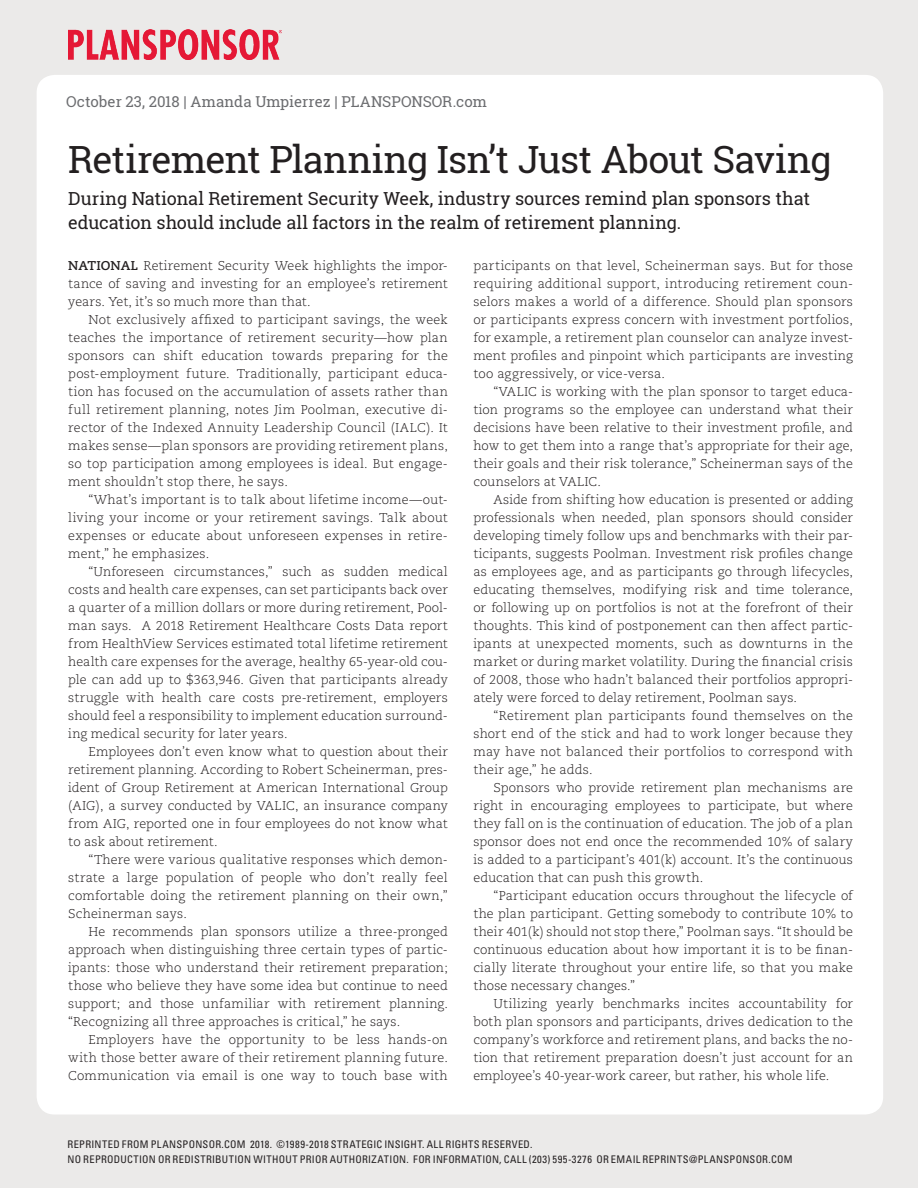
<style>
.page{position:relative;width:918px;height:1188px;background:#fff}
.page>*{position:absolute;margin:0;border:0;box-sizing:border-box;transform-origin:0 0}
.body_PMN_Caecilia{font:37.5px "Roboto Slab";letter-spacing:-.02em;color:#231f20}
.body_PMN_Caecilia-2{font:18px/24px "Roboto Slab";letter-spacing:-.005em;color:#231f20}
.body_PMN_Caecilia-3{font:15px "Roboto Slab";color:#6c6d70}
.body_PMN_Caecilia-4{font:300 12.75px/18px "Caecilia";letter-spacing:.01em;color:#231f20;text-align:justify}
.location{font:condensed 10.5px "Univers LT Std";letter-spacing:.03em;color:#231f20}
.s1{font-weight:700}
</style>
<div class="page">
<div style="left:1px;top:1px;width:917px;height:1187px;background:#ebeae9"></div>
<div style="left:37px;top:75px;width:846px;height:1040px;background:#fff;border-radius:18px"></div>
<img style="left:69px;top:30px;width:212px;height:29px">
<p class="body_PMN_Caecilia-3" style="left:66px;top:91px;width:422px">October 23, 2018 | Amanda Umpierrez | PLANSPONSOR.com</p>
<p class="body_PMN_Caecilia" style="left:68px;top:134px;width:765px">Retirement Planning Isn’t Just About Saving</p>
<p class="body_PMN_Caecilia-2" style="left:68px;top:186px;width:743px">During National Retirement Security Week, industry sources remind plan sponsors that education should include all factors in the realm of retirement planning.</p>
<p class="body_PMN_Caecilia-4" style="left:68px;top:257px;width:381px"><span class="s1">NATIONAL</span> Retirement Security Week highlights the impor&shy;tance of saving and investing for an employee’s retirement years. Yet, it’s so much more than that.</p>
<p class="body_PMN_Caecilia-4" style="left:68px;top:311px;width:381px;text-indent:20px">Not exclusively affixed to participant savings, the week teaches the importance of retirement security—how plan sponsors can shift education towards preparing for the post-employment future. Traditionally, participant educa&shy;tion has focused on the accumulation of assets rather than full retirement planning, notes Jim Poolman, executive di&shy;rector of the Indexed Annuity Leadership Council (IALC). It makes sense—plan sponsors are providing retirement plans, so top participation among employees is ideal. But engage&shy;ment shouldn’t stop there, he says.</p>
<p class="body_PMN_Caecilia-4" style="left:68px;top:491px;width:381px;text-indent:20px">“What’s important is to talk about lifetime income—out&shy;living your income or your retirement savings. Talk about expenses or educate about unforeseen expenses in retire&shy;ment,” he emphasizes.</p>
<p class="body_PMN_Caecilia-4" style="left:68px;top:563px;width:381px;text-indent:20px">“Unforeseen circumstances,” such as sudden medical costs and health care expenses, can set participants back over a quarter of a million dollars or more during retirement, Pool&shy;man says. A 2018 Retirement Healthcare Costs Data report from HealthView Services estimated total lifetime retirement health care expenses for the average, healthy 65-year-old cou&shy;ple can add up to $363,946. Given that participants already struggle with health care costs pre-retirement, employers should feel a responsibility to implement education surround&shy;ing medical security for later years.</p>
<p class="body_PMN_Caecilia-4" style="left:68px;top:743px;width:381px;text-indent:20px">Employees don’t even know what to question about their retirement planning. According to Robert Scheinerman, pres&shy;ident of Group Retirement at American International Group (AIG), a survey conducted by VALIC, an insurance company from AIG, reported one in four employees do not know what to ask about retirement.</p>
<p class="body_PMN_Caecilia-4" style="left:68px;top:851px;width:381px;text-indent:20px">“There were various qualitative responses which demon&shy;strate a large population of people who don’t really feel comfortable doing the retirement planning on their own,” Scheinerman says.</p>
<p class="body_PMN_Caecilia-4" style="left:68px;top:923px;width:381px;text-indent:20px">He recommends plan sponsors utilize a three-pronged approach when distinguishing three certain types of partic&shy;ipants: those who understand their retirement preparation; those who believe they have some idea but continue to need support; and those unfamiliar with retirement planning. “Recognizing all three approaches is critical,” he says.</p>
<p class="body_PMN_Caecilia-4" style="left:68px;top:1031px;width:381px;text-indent:20px">Employers have the opportunity to be less hands-on with those better aware of their retirement planning future.<br>Communication via email is one way to touch base with</p>
<p class="body_PMN_Caecilia-4" style="left:473px;top:257px;width:381px">participants on that level, Scheinerman says. But for those requiring additional support, introducing retirement coun&shy;selors makes a world of a difference. Should plan sponsors or participants express concern with investment portfolios, for example, a retirement plan counselor can analyze invest&shy;ment profiles and pinpoint which participants are investing too aggressively, or vice-versa.</p>
<p class="body_PMN_Caecilia-4" style="left:473px;top:383px;width:381px;text-indent:20px">“VALIC is working with the plan sponsor to target educa&shy;tion programs so the employee can understand what their decisions have been relative to their investment profile, and how to get them into a range that’s appropriate for their age, their goals and their risk tolerance,” Scheinerman says of the counselors at VALIC.</p>
<p class="body_PMN_Caecilia-4" style="left:473px;top:491px;width:381px;text-indent:20px">Aside from shifting how education is presented or adding professionals when needed, plan sponsors should consider developing timely follow ups and benchmarks with their par&shy;ticipants, suggests Poolman. Investment risk profiles change as employees age, and as participants go through lifecycles, educating themselves, modifying risk and time tolerance, or following up on portfolios is not at the forefront of their thoughts. This kind of postponement can then affect partic&shy;ipants at unexpected moments, such as downturns in the market or during market volatility. During the financial crisis of 2008, those who hadn’t balanced their portfolios appropri&shy;ately were forced to delay retirement, Poolman says.</p>
<p class="body_PMN_Caecilia-4" style="left:473px;top:707px;width:381px;text-indent:20px">“Retirement plan participants found themselves on the short end of the stick and had to work longer because they may have not balanced their portfolios to correspond with their age,” he adds.</p>
<p class="body_PMN_Caecilia-4" style="left:473px;top:779px;width:381px;text-indent:20px">Sponsors who provide retirement plan mechanisms are right in encouraging employees to participate, but where they fall on is the continuation of education. The job of a plan sponsor does not end once the recommended 10% of salary is added to a participant’s 401(k) account. It’s the continuous education that can push this growth.</p>
<p class="body_PMN_Caecilia-4" style="left:473px;top:887px;width:381px;text-indent:20px">“Participant education occurs throughout the lifecycle of the plan participant. Getting somebody to contribute 10% to their 401(k) should not stop there,” Poolman says. “It should be continuous education about how important it is to be finan&shy;cially literate throughout your entire life, so that you make those necessary changes.”</p>
<p class="body_PMN_Caecilia-4" style="left:473px;top:995px;width:381px;text-indent:20px">Utilizing yearly benchmarks incites accountability for both plan sponsors and participants, drives dedication to the company’s workforce and retirement plans, and backs the no&shy;tion that retirement preparation doesn’t just account for an employee’s 40-year-work career, but rather, his whole life.</p>
<p class="location" style="left:68px;top:1138px;width:466px">REPRINTED FROM PLANSPONSOR.COM 2018. ©1989-2018 STRATEGIC INSIGHT. ALL RIGHTS RESERVED.</p>
<p class="location" style="left:68px;top:1153px;width:727px">NO REPRODUCTION OR REDISTRIBUTION WITHOUT PRIOR AUTHORIZATION. FOR INFORMATION, CALL (203) 595-3276 OR EMAIL REPRINTS@PLANSPONSOR.COM</p>
</div>
